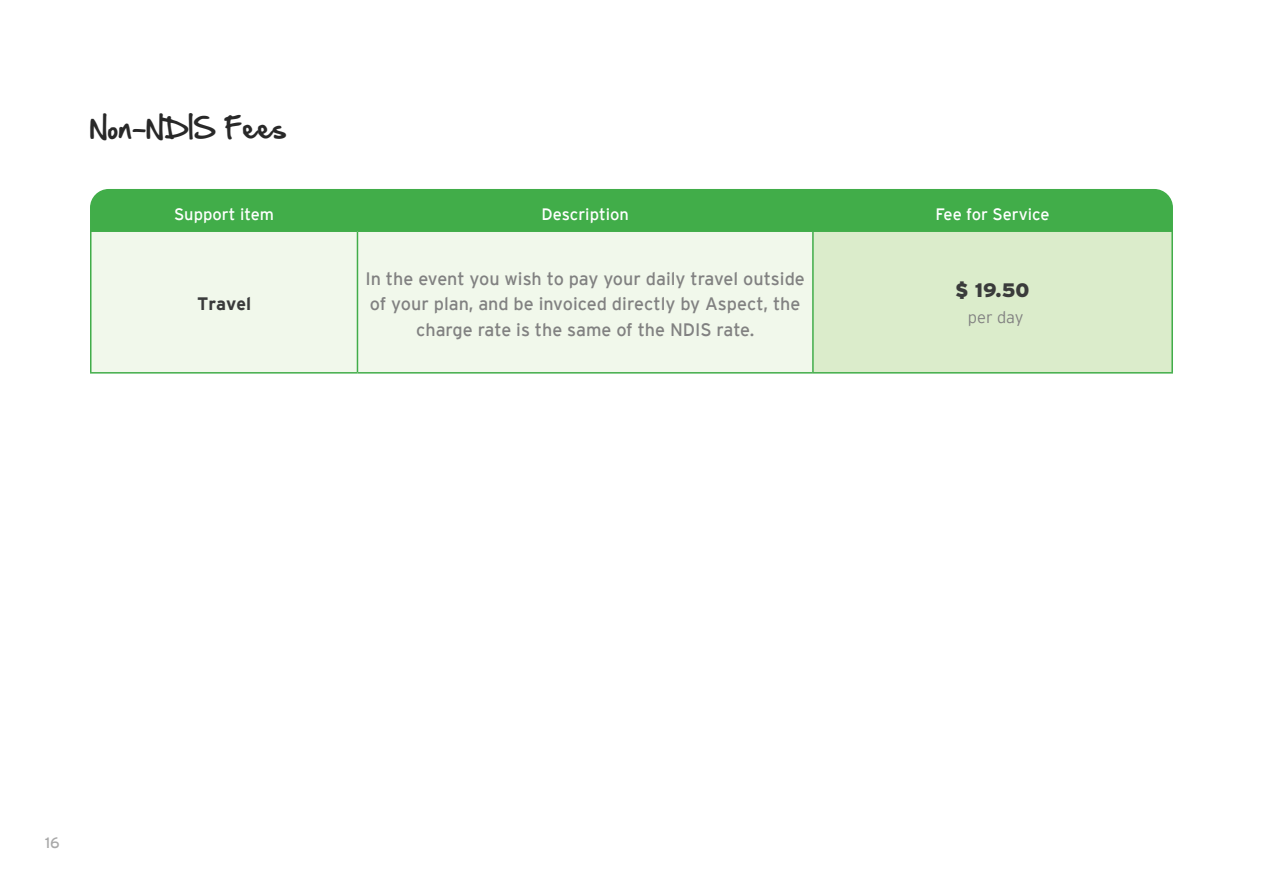
<style>
.page{position:relative;width:1263px;height:893px;background:#fff}
.page>*{position:absolute;margin:0;border:0;box-sizing:border-box;transform-origin:0 0}
.t1{font:25.5px "Hand Of Sean";color:#282828}
.t2{font:900 19.5px "Interstate";color:#3a3b3b}
.t3{font:18px/25.5px "Interstate";color:#818181;text-align:center}
.t4{font:700 18px "Interstate";color:#3a3b3b}
.t5{font:16.5px "Interstate";color:#fff}
.t6{font:300 16.5px "Interstate";color:#818181}
.t7{font:15px "Interstate";color:#a8a8a8}
</style>
<div class="page">
<div style="left:91px;top:190px;width:1081px;height:104px;background:#41ad49;border-radius:18px"></div>
<div style="left:90px;top:189px;width:1083px;height:106px;border:2px solid #41ad49;border-radius:18px"></div>
<div style="left:92px;top:232px;width:720px;height:140px;background:#f1f8eb"></div>
<div style="left:813px;top:231px;width:359px;height:142px;background:#dbeccb"></div>
<hr style="left:90px;top:230px;width:267px;height:2px;background:#41ad49">
<hr style="left:90px;top:232px;width:2px;height:140px;background:#41ad49">
<hr style="left:357px;top:232px;width:1px;height:140px;background:#41ad49">
<hr style="left:813px;top:230px;width:360px;height:2px;background:#41ad49">
<hr style="left:812px;top:232px;width:2px;height:140px;background:#41ad49">
<hr style="left:1171px;top:232px;width:2px;height:140px;background:#41ad49">
<hr style="left:90px;top:372px;width:267px;height:2px;background:#41ad49">
<hr style="left:357px;top:372px;width:456px;height:2px;background:#41ad49">
<hr style="left:813px;top:372px;width:360px;height:2px;background:#41ad49">
<h1 class="t1" style="left:90px;top:105px;width:198px">Non-NDIS Fees</h1>
<p class="t5" style="left:174px;top:205px;width:101px">Support item</p>
<p class="t5" style="left:541px;top:205px;width:89px">Description</p>
<p class="t5" style="left:935px;top:205px;width:116px">Fee for Service</p>
<p class="t4" style="left:197px;top:294px;width:56px">Travel</p>
<p class="t3" style="left:365px;top:265px;width:441px">In the event you wish to pay your daily travel outside of your plan, and be invoiced directly by Aspect, the charge rate is the same of the NDIS rate.</p>
<p class="t2" style="left:955px;top:279px;width:76px">$ 19.50</p>
<p class="t6" style="left:968px;top:307px;width:57px">per day</p>
<p class="t7" style="left:45px;top:834px;width:16px">16</p>
</div>
